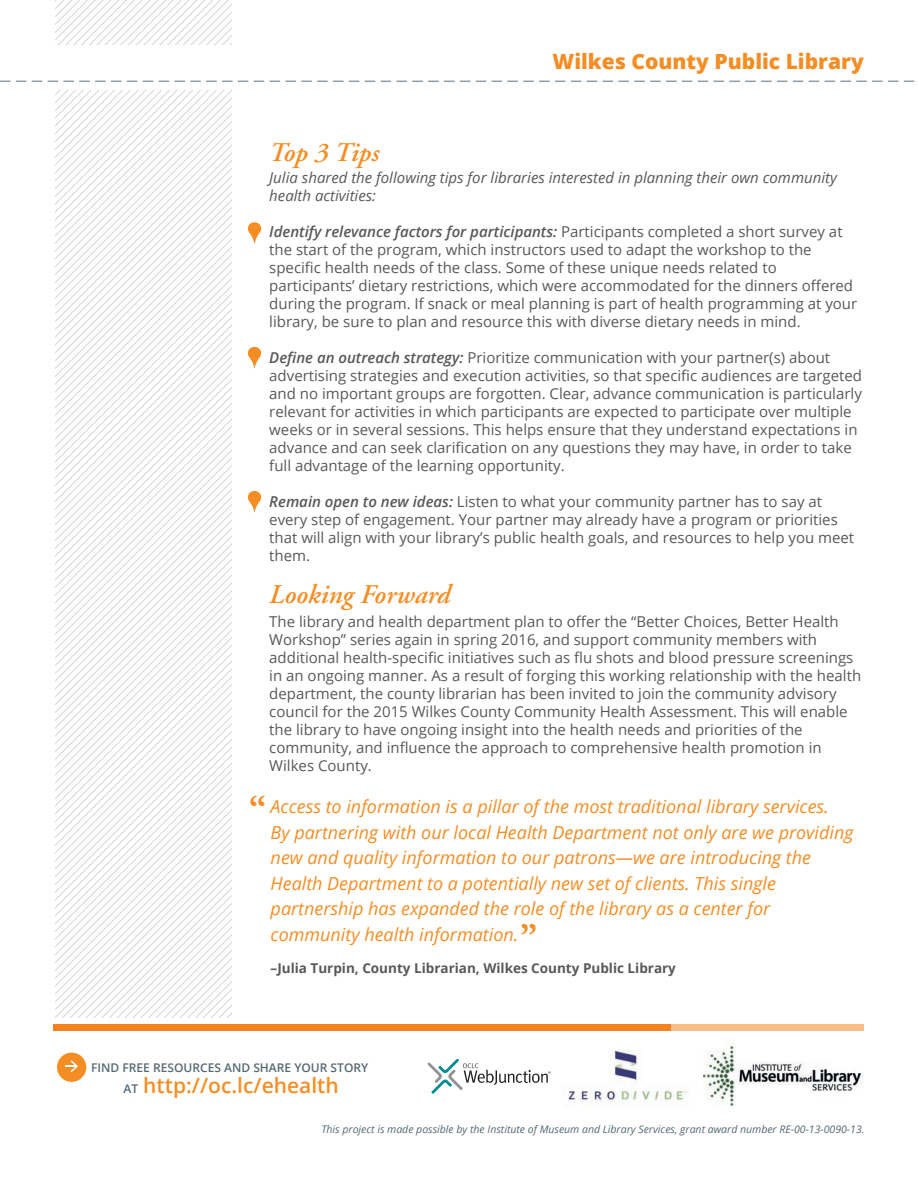
<style>
.page{position:relative;width:918px;height:1188px;background:#fff}
.page>*{position:absolute;margin:0;border:0;box-sizing:border-box;transform-origin:0 0}
.t1{font:700 36px "Adobe Garamond";color:#f68d23}
.t2{font:italic 600 27px "Adobe Garamond";color:#f68d23}
.t3{font:800 21px "Open Sans";color:#f68d23}
.t4{font:600 21px "Open Sans";color:#f68d23}
.t5{font:italic 18px/25.5px "Open Sans";color:#f68d23}
.t6{font:15px/18px "Open Sans";color:#57585a}
.t7{font:italic 15px/18px "Open Sans";color:#57585a}
.t8{font:700 13.5px "Open Sans";color:#57585a}
.t9{font:600 12px "Open Sans";color:#556973}
.t10{font:italic 10.5px "Open Sans";color:#556973}
.s1{font-weight:600;font-style:italic}
.s2{font-size:12px;color:#556973}
</style>
<div class="page">
<svg style="left:56px;top:0;width:175px;height:1017px"></svg>
<img style="left:568px;top:1044px;width:295px;height:64px">
<svg style="left:428px;top:1059px;width:123px;height:35px"></svg>
<div style="left:57px;top:1053px;width:29px;height:29px;background:#f68d23;border-radius:50%"></div>
<svg style="left:65px;top:1060px;width:13px;height:12px"></svg>
<div style="left:54px;top:1024px;width:617px;height:6px;background:#f58220"></div>
<div style="left:671px;top:1024px;width:193px;height:6px;background:#fbbb85"></div>
<div style="left:38px;top:46px;width:264px;height:44px;background:#fff"></div>
<svg style="left:0;top:81px;width:915px;height:1px"></svg>
<svg style="left:248px;top:222px;width:13px;height:22px"></svg>
<svg style="left:248px;top:347px;width:13px;height:22px"></svg>
<svg style="left:248px;top:491px;width:13px;height:22px"></svg>
<h3 class="t3" style="left:553px;top:46px;width:313px">Wilkes County Public Library</h3>
<h2 class="t2" style="left:269px;top:137px;width:111px">Top 3 Tips</h2>
<p class="t7" style="left:269px;top:168px;width:569px">Julia shared the following tips for libraries interested in planning their own community health activities:</p>
<p class="t6" style="left:269px;top:222px;width:589px"><span class="s1">Identify relevance factors for participants:</span> Participants completed a short survey at the start of the program, which instructors used to adapt the workshop to the specific health needs of the class. Some of these unique needs related to participants’ dietary restrictions, which were accommodated for the dinners offered during the program. If snack or meal planning is part of health programming at your library, be sure to plan and resource this with diverse dietary needs in mind.</p>
<p class="t6" style="left:269px;top:348px;width:594px"><span class="s1">Define an outreach strategy:</span> Prioritize communication with your partner(s) about advertising strategies and execution activities, so that specific audiences are targeted and no important groups are forgotten. Clear, advance communication is particularly relevant for activities in which participants are expected to participate over multiple weeks or in several sessions. This helps ensure that they understand expectations in advance and can seek clarification on any questions they may have, in order to take full advantage of the learning opportunity.</p>
<p class="t6" style="left:269px;top:492px;width:586px"><span class="s1">Remain open to new ideas:</span> Listen to what your community partner has to say at every step of engagement. Your partner may already have a program or priorities that will align with your library’s public health goals, and resources to help you meet them.</p>
<h2 class="t2" style="left:269px;top:580px;width:183px">Looking Forward</h2>
<p class="t6" style="left:269px;top:612px;width:593px">The library and health department plan to offer the “Better Choices, Better Health Workshop” series again in spring 2016, and support community members with additional health-specific initiatives such as flu shots and blood pressure screenings in an ongoing manner. As a result of forging this working relationship with the health department, the county librarian has been invited to join the community advisory council for the 2015 Wilkes County Community Health Assessment. This will enable the library to have ongoing insight into the health needs and priorities of the community, and influence the approach to comprehensive health promotion in Wilkes County.</p>
<p class="t5" style="left:271px;top:793px;width:584px">Access to information is a pillar of the most traditional library services.<br>By partnering with our local Health Department not only are we providing new and quality information to our patrons—we are introducing the Health Department to a potentially new set of clients. This single partnership has expanded the role of the library as a center for community health information.</p>
<p class="t8" style="left:271px;top:958px;width:407px">–Julia Turpin, County Librarian, Wilkes County Public Library</p>
<h1 class="t1" style="left:249px;top:790px;width:18px">“</h1>
<h1 class="t1" style="left:520px;top:918px;width:18px">”</h1>
<p class="t9" style="left:91px;top:1059px;width:279px">FIND FREE RESOURCES AND SHARE YOUR STORY</p>
<h3 class="t4" style="left:124px;top:1071px;width:217px"><span class="s2">AT</span> http://oc.lc/ehealth</h3>
<p class="t10" style="left:321px;top:1122px;width:545px">This project is made possible by the Institute of Museum and Library Services, grant award number RE-00-13-0090-13.</p>
</div>
